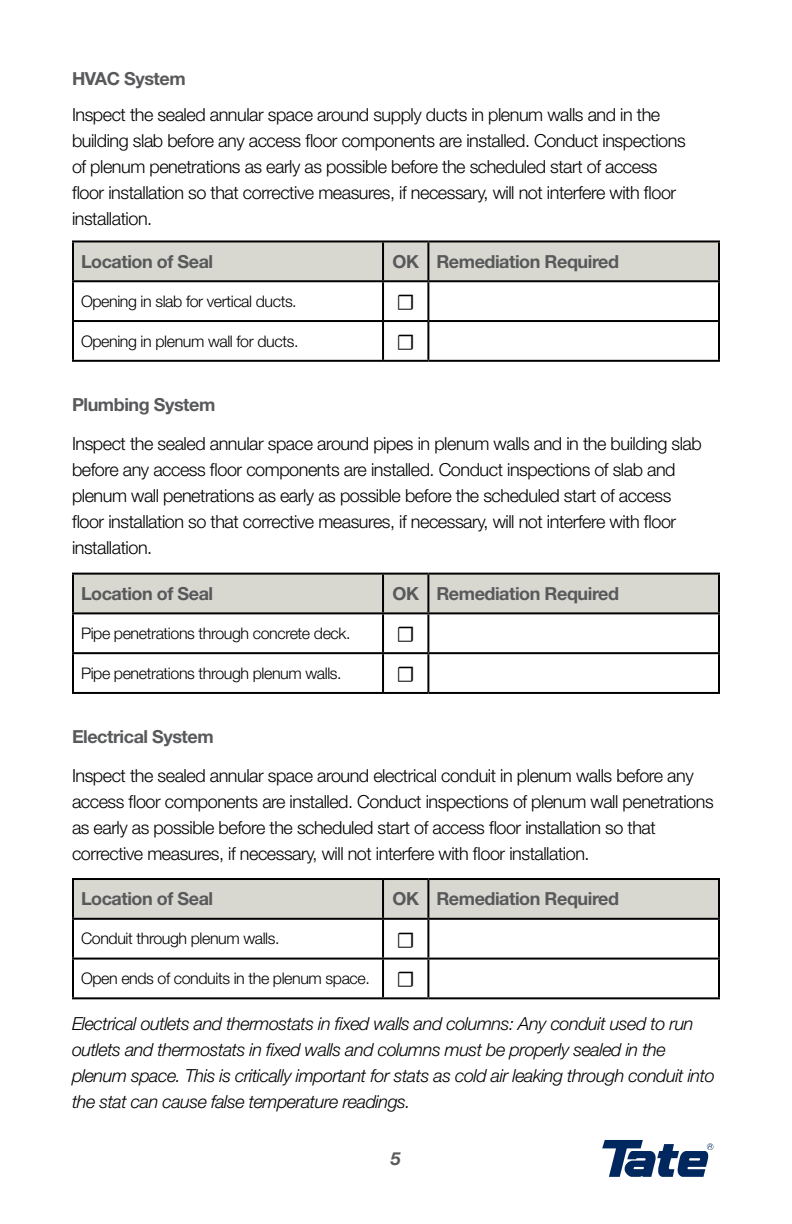
<style>
.page{position:relative;width:792px;height:1224px;background:#fff}
.page>*{position:absolute;margin:0;border:0;box-sizing:border-box;transform-origin:0 0}
.t1{font:22px "Minion Pro";color:#000}
.t2{font:300 18px/26px "Helvetica Neue LT Std";letter-spacing:-.025em;color:#000}
.t3{font:italic 300 18px/26px "Helvetica Neue LT Std";letter-spacing:-.025em;color:#000}
.t4{font:700 18px "Helvetica Neue LT Std";letter-spacing:-.025em;color:#58595b}
.t5{font:italic 700 18px "Helvetica Neue LT Std";color:#58595b}
.t6{font:300 16px "Helvetica Neue LT Std";letter-spacing:-.025em;color:#000}
.s1{font-family:"Minion Pro";font-weight:400;font-size:22px}
</style>
<div class="page">
<svg style="left:602px;top:1140px;width:111px;height:37px"></svg>
<div style="left:74px;top:242px;width:644px;height:38px;background:#d8d8d1"></div>
<hr style="left:72px;top:240px;width:311px;height:2px;background:#000">
<hr style="left:72px;top:242px;width:2px;height:38px;background:#000">
<hr style="left:383px;top:240px;width:45px;height:2px;background:#000">
<hr style="left:382px;top:242px;width:2px;height:38px;background:#000">
<hr style="left:428px;top:240px;width:292px;height:2px;background:#000">
<hr style="left:427px;top:242px;width:2px;height:38px;background:#000">
<hr style="left:718px;top:242px;width:2px;height:38px;background:#000">
<hr style="left:72px;top:280px;width:311px;height:2px;background:#000">
<hr style="left:72px;top:282px;width:2px;height:38px;background:#000">
<hr style="left:383px;top:280px;width:45px;height:2px;background:#000">
<hr style="left:382px;top:282px;width:2px;height:38px;background:#000">
<hr style="left:428px;top:280px;width:292px;height:2px;background:#000">
<hr style="left:427px;top:282px;width:2px;height:38px;background:#000">
<hr style="left:718px;top:282px;width:2px;height:38px;background:#000">
<hr style="left:72px;top:320px;width:311px;height:2px;background:#000">
<hr style="left:72px;top:322px;width:2px;height:38px;background:#000">
<hr style="left:383px;top:320px;width:45px;height:2px;background:#000">
<hr style="left:382px;top:322px;width:2px;height:38px;background:#000">
<hr style="left:428px;top:320px;width:292px;height:2px;background:#000">
<hr style="left:427px;top:322px;width:2px;height:38px;background:#000">
<hr style="left:718px;top:322px;width:2px;height:38px;background:#000">
<hr style="left:72px;top:360px;width:311px;height:2px;background:#000">
<hr style="left:383px;top:360px;width:45px;height:2px;background:#000">
<hr style="left:428px;top:360px;width:292px;height:2px;background:#000">
<div style="left:74px;top:575px;width:644px;height:37px;background:#d8d8d1"></div>
<hr style="left:72px;top:573px;width:311px;height:2px;background:#000">
<hr style="left:72px;top:575px;width:2px;height:37px;background:#000">
<hr style="left:383px;top:573px;width:45px;height:2px;background:#000">
<hr style="left:382px;top:575px;width:2px;height:37px;background:#000">
<hr style="left:428px;top:573px;width:292px;height:2px;background:#000">
<hr style="left:427px;top:575px;width:2px;height:37px;background:#000">
<hr style="left:718px;top:575px;width:2px;height:37px;background:#000">
<hr style="left:72px;top:612px;width:311px;height:2px;background:#000">
<hr style="left:72px;top:614px;width:2px;height:38px;background:#000">
<hr style="left:383px;top:612px;width:45px;height:2px;background:#000">
<hr style="left:382px;top:614px;width:2px;height:38px;background:#000">
<hr style="left:428px;top:612px;width:292px;height:2px;background:#000">
<hr style="left:427px;top:614px;width:2px;height:38px;background:#000">
<hr style="left:718px;top:614px;width:2px;height:38px;background:#000">
<hr style="left:72px;top:652px;width:311px;height:2px;background:#000">
<hr style="left:72px;top:654px;width:2px;height:38px;background:#000">
<hr style="left:383px;top:652px;width:45px;height:2px;background:#000">
<hr style="left:382px;top:654px;width:2px;height:38px;background:#000">
<hr style="left:428px;top:652px;width:292px;height:2px;background:#000">
<hr style="left:427px;top:654px;width:2px;height:38px;background:#000">
<hr style="left:718px;top:654px;width:2px;height:38px;background:#000">
<hr style="left:72px;top:692px;width:311px;height:2px;background:#000">
<hr style="left:383px;top:692px;width:45px;height:2px;background:#000">
<hr style="left:428px;top:692px;width:292px;height:2px;background:#000">
<div style="left:74px;top:880px;width:644px;height:38px;background:#d8d8d1"></div>
<hr style="left:72px;top:878px;width:311px;height:2px;background:#000">
<hr style="left:72px;top:880px;width:2px;height:38px;background:#000">
<hr style="left:383px;top:878px;width:45px;height:2px;background:#000">
<hr style="left:382px;top:880px;width:2px;height:38px;background:#000">
<hr style="left:428px;top:878px;width:292px;height:2px;background:#000">
<hr style="left:427px;top:880px;width:2px;height:38px;background:#000">
<hr style="left:718px;top:880px;width:2px;height:38px;background:#000">
<hr style="left:72px;top:918px;width:311px;height:2px;background:#000">
<hr style="left:72px;top:920px;width:2px;height:38px;background:#000">
<hr style="left:383px;top:918px;width:45px;height:2px;background:#000">
<hr style="left:382px;top:920px;width:2px;height:38px;background:#000">
<hr style="left:428px;top:918px;width:292px;height:2px;background:#000">
<hr style="left:427px;top:920px;width:2px;height:38px;background:#000">
<hr style="left:718px;top:920px;width:2px;height:38px;background:#000">
<hr style="left:72px;top:958px;width:311px;height:2px;background:#000">
<hr style="left:72px;top:960px;width:2px;height:37px;background:#000">
<hr style="left:383px;top:958px;width:45px;height:2px;background:#000">
<hr style="left:382px;top:960px;width:2px;height:37px;background:#000">
<hr style="left:428px;top:958px;width:292px;height:2px;background:#000">
<hr style="left:427px;top:960px;width:2px;height:37px;background:#000">
<hr style="left:718px;top:960px;width:2px;height:37px;background:#000">
<hr style="left:72px;top:997px;width:311px;height:2px;background:#000">
<hr style="left:383px;top:997px;width:45px;height:2px;background:#000">
<hr style="left:428px;top:997px;width:292px;height:2px;background:#000">
<p class="t4" style="left:72px;top:67px;width:115px">HVAC System</p>
<p class="t2" style="left:72px;top:101px;width:615px">Inspect the sealed annular space around supply ducts in plenum walls and in the building slab before any access floor components are installed. Conduct inspections of plenum penetrations as early as possible before the scheduled start of access floor installation so that corrective measures, if necessary, will not interfere with floor installation.</p>
<p class="t4" style="left:81px;top:250px;width:134px">Location of Seal</p>
<p class="t4" style="left:392px;top:250px;width:228px">OK Remediation Required</p>
<p class="t6" style="left:81px;top:291px;width:217px">Opening in slab for vertical ducts.</p>
<p class="t1" style="left:396px;top:287px;width:20px">☐</p>
<p class="t6" style="left:81px;top:331px;width:219px">Opening in plenum wall for ducts.</p>
<p class="t1" style="left:396px;top:327px;width:20px">☐</p>
<p class="t4" style="left:72px;top:393px;width:145px">Plumbing System</p>
<p class="t2" style="left:72px;top:430px;width:631px">Inspect the sealed annular space around pipes in plenum walls and in the building slab before any access floor components are installed. Conduct inspections of slab and plenum wall penetrations as early as possible before the scheduled start of access floor installation so that corrective measures, if necessary, will not interfere with floor installation.</p>
<p class="t4" style="left:81px;top:582px;width:134px">Location of Seal</p>
<p class="t4" style="left:392px;top:582px;width:228px">OK Remediation Required</p>
<p class="t6" style="left:81px;top:624px;width:271px">Pipe penetrations through concrete deck.</p>
<p class="t1" style="left:396px;top:620px;width:20px">☐</p>
<p class="t6" style="left:81px;top:663px;width:262px">Pipe penetrations through plenum walls.</p>
<p class="t1" style="left:396px;top:659px;width:20px">☐</p>
<p class="t4" style="left:72px;top:725px;width:143px">Electrical System</p>
<p class="t2" style="left:72px;top:762px;width:643px">Inspect the sealed annular space around electrical conduit in plenum walls before any access floor components are installed. Conduct inspections of plenum wall penetrations as early as possible before the scheduled start of access floor installation so that corrective measures, if necessary, will not interfere with floor installation.</p>
<p class="t4" style="left:81px;top:888px;width:134px">Location of Seal</p>
<p class="t4" style="left:392px;top:888px;width:228px">OK Remediation Required</p>
<p class="t6" style="left:81px;top:929px;width:200px">Conduit through plenum walls.</p>
<p class="t1" style="left:396px;top:925px;width:20px">☐</p>
<p class="t6" style="left:81px;top:969px;width:336px">Open ends of conduits in the plenum space. <span class="s1">☐</span></p>
<p class="t3" style="left:72px;top:1011px;width:644px">Electrical outlets and thermostats in fixed walls and columns: Any conduit used to run outlets and thermostats in fixed walls and columns must be properly sealed in the plenum space. This is critically important for stats as cold air leaking through conduit into the stat can cause false temperature readings.</p>
<p class="t5" style="left:391px;top:1147px;width:12px">5</p>
</div>
